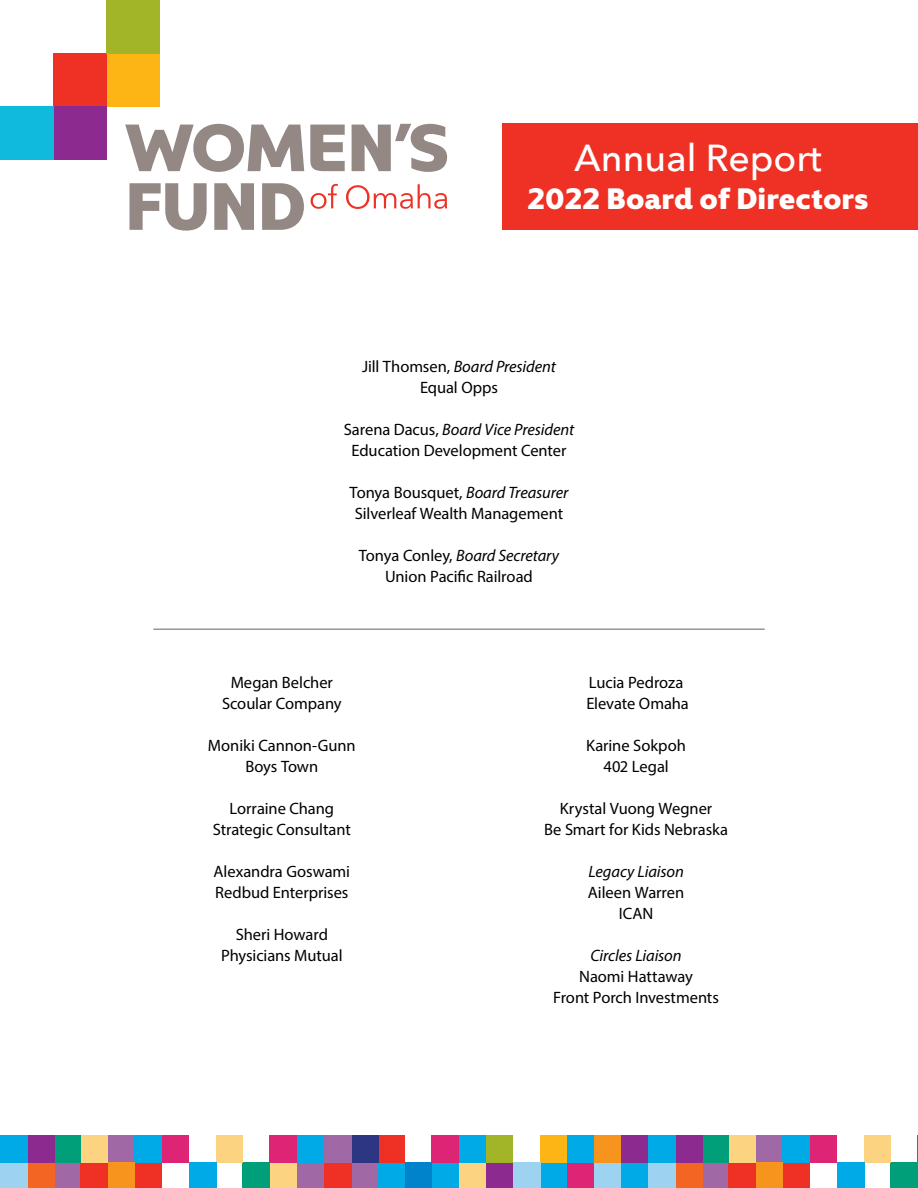
<style>
.page{position:relative;width:918px;height:1188px;background:#fff}
.page>*{position:absolute;margin:0;border:0;box-sizing:border-box;transform-origin:0 0}
.t1{font:500 37.5px "Avenir Next";color:#fff}
.t2{font:900 30px "Kyrial Display Pro";color:#fff}
.t3{font:16.5px/21px "Myriad Pro";letter-spacing:-.005em;color:#000;text-align:center}
.t4{font:italic 16.5px "Myriad Pro";letter-spacing:-.005em;color:#000}
.s1{font-style:italic}
</style>
<div class="page">
<div style="left:502px;top:123px;width:416px;height:107px;background:#ee3124"></div>
<div style="left:108px;top:1135px;width:27px;height:27px;background:#a069a5"></div>
<div style="left:54px;top:1162px;width:27px;height:26px;background:#a069a5"></div>
<div style="left:351px;top:1162px;width:27px;height:26px;background:#a069a5"></div>
<div style="left:621px;top:1162px;width:27px;height:26px;background:#00aae7"></div>
<div style="left:621px;top:1135px;width:27px;height:27px;background:#8d2a90"></div>
<div style="left:594px;top:1162px;width:27px;height:26px;background:#9ed2f1"></div>
<div style="left:594px;top:1135px;width:27px;height:27px;background:#f7941e"></div>
<div style="left:567px;top:1162px;width:27px;height:26px;background:#de2475"></div>
<div style="left:567px;top:1135px;width:27px;height:27px;background:#00aae7"></div>
<div style="left:540px;top:1162px;width:27px;height:26px;background:#00aae7"></div>
<div style="left:540px;top:1135px;width:27px;height:27px;background:#fcb515"></div>
<div style="left:513px;top:1162px;width:27px;height:26px;background:#9ed2f1"></div>
<div style="left:486px;top:1162px;width:27px;height:26px;background:#8d2a90"></div>
<div style="left:486px;top:1135px;width:27px;height:27px;background:#a2b427"></div>
<div style="left:459px;top:1162px;width:27px;height:26px;background:#fbd381"></div>
<div style="left:459px;top:1135px;width:27px;height:27px;background:#00aae7"></div>
<div style="left:432px;top:1162px;width:27px;height:26px;background:#00aae7"></div>
<div style="left:432px;top:1135px;width:27px;height:27px;background:#de2475"></div>
<div style="left:405px;top:1162px;width:27px;height:26px;background:#0083ca"></div>
<div style="left:378px;top:1162px;width:27px;height:26px;background:#00aae7"></div>
<div style="left:378px;top:1135px;width:27px;height:27px;background:#ee3124"></div>
<div style="left:351px;top:1135px;width:27px;height:27px;background:#2c3682"></div>
<div style="left:324px;top:1162px;width:27px;height:26px;background:#ee3124"></div>
<div style="left:324px;top:1135px;width:27px;height:27px;background:#a069a5"></div>
<div style="left:297px;top:1162px;width:27px;height:26px;background:#a069a5"></div>
<div style="left:297px;top:1135px;width:27px;height:27px;background:#00aae7"></div>
<div style="left:270px;top:1162px;width:27px;height:26px;background:#fbd381"></div>
<div style="left:270px;top:1135px;width:27px;height:27px;background:#de2475"></div>
<div style="left:243px;top:1162px;width:27px;height:26px;background:#009e79"></div>
<div style="left:216px;top:1135px;width:27px;height:27px;background:#fbd381"></div>
<div style="left:189px;top:1162px;width:27px;height:26px;background:#00aae7"></div>
<div style="left:162px;top:1135px;width:27px;height:27px;background:#de2475"></div>
<div style="left:135px;top:1162px;width:27px;height:26px;background:#ee3124"></div>
<div style="left:135px;top:1135px;width:27px;height:27px;background:#00aae7"></div>
<div style="left:108px;top:1162px;width:27px;height:26px;background:#f7941e"></div>
<div style="left:81px;top:1162px;width:27px;height:26px;background:#ee3124"></div>
<div style="left:81px;top:1135px;width:27px;height:27px;background:#fbd381"></div>
<div style="left:54px;top:1135px;width:27px;height:27px;background:#009e79"></div>
<div style="left:27px;top:1162px;width:27px;height:26px;background:#f26522"></div>
<div style="left:27px;top:1135px;width:27px;height:27px;background:#8d2a90"></div>
<div style="left:0;top:1162px;width:27px;height:26px;background:#9ed2f1"></div>
<div style="left:0;top:1135px;width:27px;height:27px;background:#00aae7"></div>
<div style="left:756px;top:1135px;width:27px;height:27px;background:#a069a5"></div>
<div style="left:702px;top:1162px;width:27px;height:26px;background:#a069a5"></div>
<div style="left:891px;top:1162px;width:27px;height:26px;background:#009e79"></div>
<div style="left:864px;top:1135px;width:27px;height:27px;background:#fbd381"></div>
<div style="left:837px;top:1162px;width:27px;height:26px;background:#00aae7"></div>
<div style="left:810px;top:1135px;width:27px;height:27px;background:#de2475"></div>
<div style="left:783px;top:1162px;width:27px;height:26px;background:#ee3124"></div>
<div style="left:783px;top:1135px;width:27px;height:27px;background:#00aae7"></div>
<div style="left:756px;top:1162px;width:27px;height:26px;background:#f7941e"></div>
<div style="left:729px;top:1162px;width:27px;height:26px;background:#ee3124"></div>
<div style="left:729px;top:1135px;width:27px;height:27px;background:#fbd381"></div>
<div style="left:702px;top:1135px;width:27px;height:27px;background:#009e79"></div>
<div style="left:675px;top:1162px;width:27px;height:26px;background:#f26522"></div>
<div style="left:675px;top:1135px;width:27px;height:27px;background:#8d2a90"></div>
<div style="left:648px;top:1162px;width:27px;height:26px;background:#9ed2f1"></div>
<div style="left:648px;top:1135px;width:27px;height:27px;background:#00aae7"></div>
<div style="left:106px;top:53px;width:54px;height:53px;background:#fcb515"></div>
<div style="left:53px;top:53px;width:53px;height:53px;background:#ee3124"></div>
<div style="left:53px;top:106px;width:53px;height:54px;background:#8d2a90"></div>
<div style="left:0;top:106px;width:53px;height:54px;background:#10badc"></div>
<div style="left:106px;top:0;width:54px;height:53px;background:#a2b427"></div>
<svg style="left:311px;top:184px;width:27px;height:25px"></svg>
<svg style="left:346px;top:184px;width:101px;height:25px"></svg>
<svg style="left:125px;top:124px;width:179px;height:48px"></svg>
<svg style="left:310px;top:125px;width:35px;height:46px"></svg>
<svg style="left:352px;top:124px;width:95px;height:48px"></svg>
<svg style="left:130px;top:183px;width:77px;height:48px"></svg>
<svg style="left:214px;top:183px;width:40px;height:47px"></svg>
<svg style="left:262px;top:183px;width:42px;height:47px"></svg>
<hr style="left:153px;top:628px;width:612px;height:2px;background:#939598">
<h1 class="t1" style="left:574px;top:126px;width:249px">Annual Report</h1>
<h2 class="t2" style="left:528px;top:175px;width:343px">2022 Board of Directors</h2>
<p class="t3" style="left:362px;top:356px;width:195px">Jill Thomsen, <span class="s1">Board President<br></span>Equal Opps</p>
<p class="t3" style="left:344px;top:419px;width:232px">Sarena Dacus, <span class="s1">Board Vice President<br></span>Education Development Center</p>
<p class="t3" style="left:350px;top:482px;width:220px">Tonya Bousquet, <span class="s1">Board Treasurer<br></span>Silverleaf Wealth Management</p>
<p class="t3" style="left:359px;top:545px;width:202px">Tonya Conley, <span class="s1">Board Secretary<br></span>Union Pacific Railroad</p>
<p class="t3" style="left:222px;top:671px;width:121px">Megan Belcher<br>Scoular Company</p>
<p class="t3" style="left:208px;top:734px;width:149px">Moniki Cannon-Gunn<br>Boys Town</p>
<p class="t3" style="left:213px;top:797px;width:139px">Lorraine Chang<br>Strategic Consultant</p>
<p class="t3" style="left:214px;top:860px;width:138px;text-align:left">Alexandra Goswami<br>Redbud Enterprises</p>
<p class="t3" style="left:221px;top:923px;width:123px">Sheri Howard<br>Physicians Mutual</p>
<p class="t3" style="left:586px;top:671px;width:104px;text-align:left">Lucia Pedroza<br>Elevate Omaha</p>
<p class="t3" style="left:586px;top:734px;width:101px">Karine Sokpoh<br>402 Legal</p>
<p class="t3" style="left:544px;top:797px;width:185px">Krystal Vuong Wegner<br>Be Smart for Kids Nebraska</p>
<p class="t4" style="left:588px;top:861px;width:97px">Legacy Liaison</p>
<p class="t3" style="left:588px;top:881px;width:98px">Aileen Warren<br>ICAN</p>
<p class="t4" style="left:591px;top:945px;width:93px">Circles Liaison</p>
<p class="t3" style="left:553px;top:965px;width:167px">Naomi Hattaway<br>Front Porch Investments</p>
</div>
